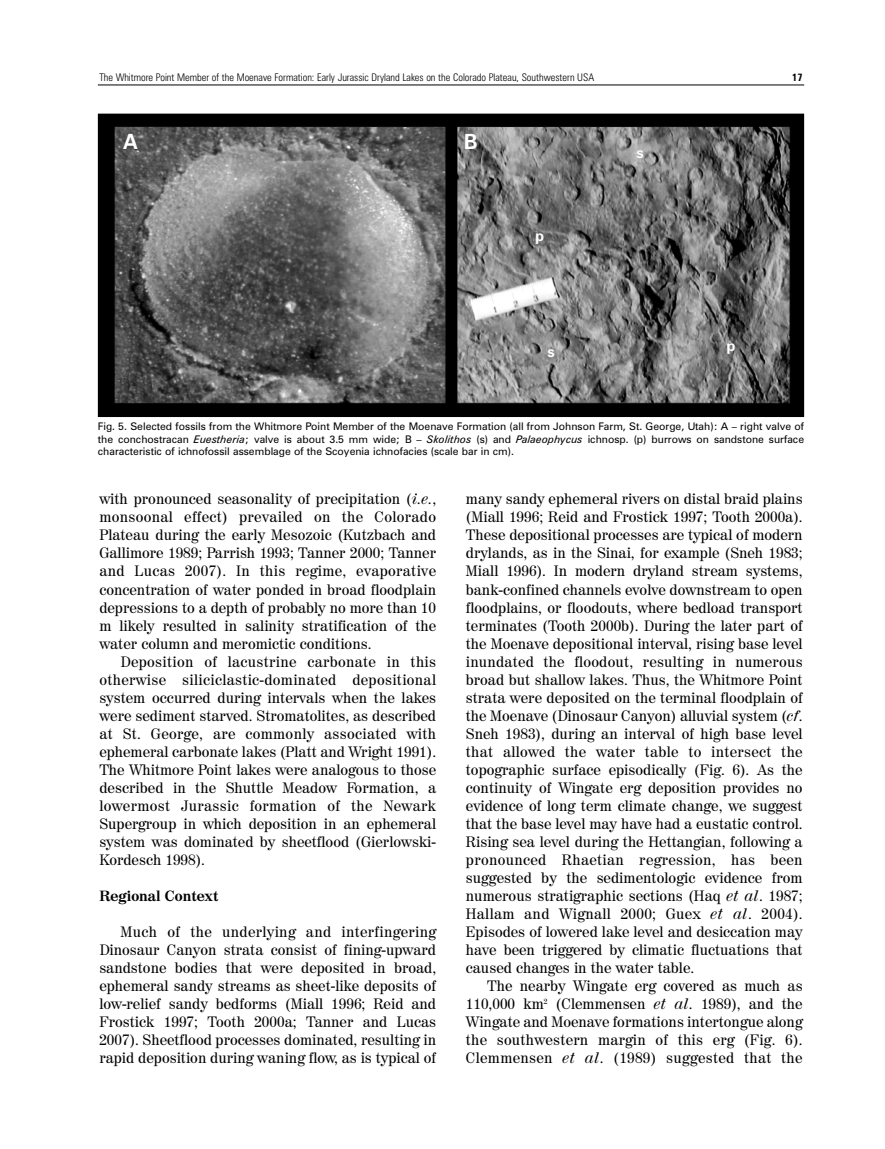
<style>
.page{position:relative;width:885px;height:1149px;background:#fff}
.page>*{position:absolute;margin:0;border:0;box-sizing:border-box;transform-origin:0 0}
.t1{font:700 21px "Zurich PL";color:#fff}
.t2{font:15px/18px "Century 725 PL";color:#000;text-align:justify}
.t3{font:700 15px "Zurich PL";color:#fff}
.t4{font:700 14.7px "Century 725 PL";color:#000}
.t5{font:10.5px/12.6px "Zurich PL";color:#000;text-align:justify}
.t6{font:300 condensed 10.5px "Zurich PL";color:#000}
.t7{font:700 condensed 10.5px "Zurich PL";color:#000}
.s1{font-style:italic}
</style>
<div class="page">
<hr style="left:98px;top:85px;width:706px;height:1px;background:#000">
<img style="left:101px;top:117px;width:700px;height:297px">
<div style="left:98px;top:114px;width:706px;height:303px;border:2px solid #000"></div>
<p class="t6" style="left:99px;top:74px;width:496px">The Whitmore Point Member of the Moenave Formation: Early Jurassic Dryland Lakes on the Colorado Plateau, Southwestern USA</p>
<p class="t7" style="left:792px;top:74px;width:12px">17</p>
<h1 class="t1" style="left:123px;top:134px;width:16px">A</h1>
<h1 class="t1" style="left:463px;top:134px;width:15px">B</h1>
<p class="t3" style="left:535px;top:230px;width:11px">p</p>
<p class="t3" style="left:636px;top:147px;width:9px">s</p>
<p class="t3" style="left:547px;top:345px;width:9px">s</p>
<p class="t3" style="left:726px;top:340px;width:11px">p</p>
<p class="t5" style="left:98px;top:421px;width:707px">Fig. 5. Selected fossils from the Whitmore Point Member of the Moenave Formation (all from Johnson Farm, St. George, Utah): A – right valve of the conchostracan <span class="s1">Euestheria</span>; valve is about 3.5 mm wide; B – <span class="s1">Skolithos</span> (s) and <span class="s1">Palaeophycus</span> ichnosp. (p) burrows on sandstone surface characteristic of ichnofossil assemblage of the Scoyenia ichnofacies (scale bar in cm).</p>
<p class="t2" style="left:99px;top:491px;width:338px">with pronounced seasonality of precipitation (<span class="s1">i.e.</span>, monsoonal effect) prevailed on the Colorado Plateau during the early Mesozoic (Kutzbach and Gallimore 1989; Parrish 1993; Tanner 2000; Tanner and Lucas 2007). In this regime, evaporative concentration of water ponded in broad floodplain depressions to a depth of probably no more than 10 m likely resulted in salinity stratification of the water column and meromictic conditions.</p>
<p class="t2" style="left:99px;top:653px;width:338px;text-indent:21px">Deposition of lacustrine carbonate in this otherwise siliciclastic-dominated depositional system occurred during intervals when the lakes were sediment starved. Stromatolites, as described at St. George, are commonly associated with ephemeral carbonate lakes (Platt and Wright 1991).<br>The Whitmore Point lakes were analogous to those described in the Shuttle Meadow Formation, a lowermost Jurassic formation of the Newark Supergroup in which deposition in an ephemeral system was dominated by sheetflood (Gierlowski-Kordesch 1998).</p>
<p class="t4" style="left:99px;top:890px;width:121px">Regional Context</p>
<p class="t2" style="left:99px;top:923px;width:338px;text-indent:21px">Much of the underlying and interfingering Dinosaur Canyon strata consist of fining-upward sandstone bodies that were deposited in broad, ephemeral sandy streams as sheet-like deposits of low-relief sandy bedforms (Miall 1996; Reid and Frostick 1997; Tooth 2000a; Tanner and Lucas 2007). Sheetflood processes dominated, resulting in rapid deposition during waning flow, as is typical of</p>
<p class="t2" style="left:466px;top:491px;width:338px">many sandy ephemeral rivers on distal braid plains (Miall 1996; Reid and Frostick 1997; Tooth 2000a).<br>These depositional processes are typical of modern drylands, as in the Sinai, for example (Sneh 1983; Miall 1996). In modern dryland stream systems, bank-confined channels evolve downstream to open floodplains, or floodouts, where bedload transport terminates (Tooth 2000b). During the later part of the Moenave depositional interval, rising base level inundated the floodout, resulting in numerous broad but shallow lakes. Thus, the Whitmore Point strata were deposited on the terminal floodplain of the Moenave (Dinosaur Canyon) alluvial system (<span class="s1">cf</span>.<br>Sneh 1983), during an interval of high base level that allowed the water table to intersect the topographic surface episodically (Fig. 6). As the continuity of Wingate erg deposition provides no evidence of long term climate change, we suggest that the base level may have had a eustatic control.<br>Rising sea level during the Hettangian, following a pronounced Rhaetian regression, has been suggested by the sedimentologic evidence from numerous stratigraphic sections (Haq <span class="s1">et al</span>. 1987; Hallam and Wignall 2000; Guex <span class="s1">et al</span>. 2004).<br>Episodes of lowered lake level and desiccation may have been triggered by climatic fluctuations that caused changes in the water table.</p>
<p class="t2" style="left:466px;top:977px;width:338px;text-indent:21px">The nearby Wingate erg covered as much as 110,000 km<sup>2</sup> (Clemmensen <span class="s1">et al</span>. 1989), and the Wingate and Moenave formations intertongue along the southwestern margin of this erg (Fig. 6).<br>Clemmensen <span class="s1">et al</span>. (1989) suggested that the</p>
</div>
